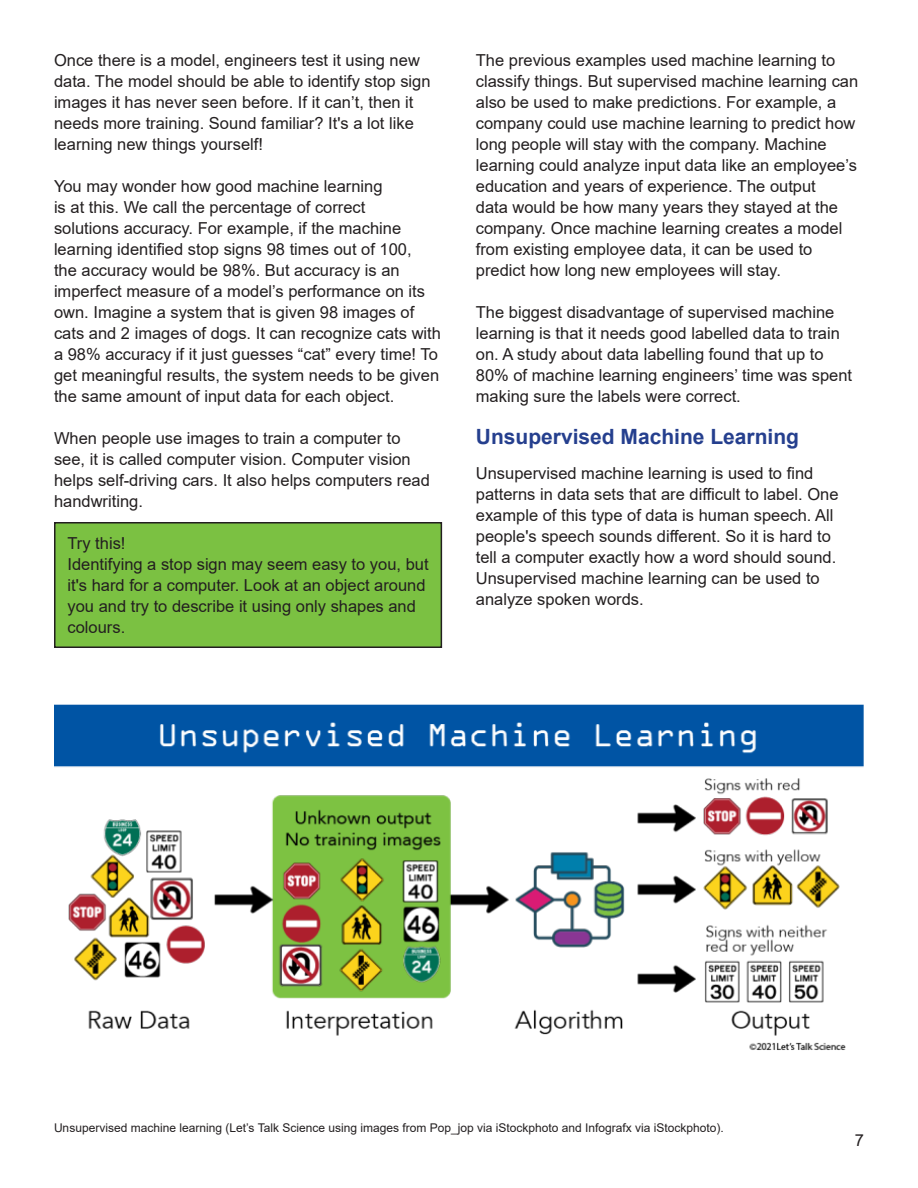
<style>
.page{position:relative;width:918px;height:1188px;background:#fff}
.page>*{position:absolute;margin:0;border:0;box-sizing:border-box;transform-origin:0 0}
.t1{font:700 21px "Arial";color:#253f8e}
.Body_text{font:16.5px/21px "Arial";color:#231f20}
.did_you_know{font:16.5px/21px "Arial";color:#231f20}
.t2{font:12px "Arial";color:#231f20}
</style>
<div class="page">
<div style="left:55px;top:523px;width:386px;height:124px;background:#7bc142"></div>
<div style="left:54px;top:522px;width:388px;height:126px;border:2px solid #231f20"></div>
<img style="left:54px;top:704px;width:810px;height:346px">
<p class="Body_text" style="left:54px;top:50px;width:378px">Once there is a model, engineers test it using new data. The model should be able to identify stop sign images it has never seen before. If it can’t, then it needs more training. Sound familiar? It's a lot like learning new things yourself!</p>
<p class="Body_text" style="left:54px;top:176px;width:389px">You may wonder how good machine learning<br>is at this. We call the percentage of correct<br>solutions accuracy. For example, if the machine learning identified stop signs 98 times out of 100,<br>the accuracy would be 98%. But accuracy is an imperfect measure of a model’s performance on its own. Imagine a system that is given 98 images of cats and 2 images of dogs. It can recognize cats with a 98% accuracy if it just guesses “cat” every time! To get meaningful results, the system needs to be given the same amount of input data for each object.</p>
<p class="Body_text" style="left:54px;top:428px;width:377px">When people use images to train a computer to see, it is called computer vision. Computer vision helps self-driving cars. It also helps computers read handwriting.</p>
<p class="did_you_know" style="left:68px;top:533px;width:60px">Try this!</p>
<p class="did_you_know" style="left:68px;top:554px;width:363px">Identifying a stop sign may seem easy to you, but it's hard for a computer. Look at an object around you and try to describe it using only shapes and colours.</p>
<p class="Body_text" style="left:476px;top:50px;width:384px">The previous examples used machine learning to classify things. But supervised machine learning can also be used to make predictions. For example, a company could use machine learning to predict how long people will stay with the company. Machine learning could analyze input data like an employee’s education and years of experience. The output<br>data would be how many years they stayed at the company. Once machine learning creates a model from existing employee data, it can be used to predict how long new employees will stay.</p>
<p class="Body_text" style="left:476px;top:302px;width:378px">The biggest disadvantage of supervised machine learning is that it needs good labelled data to train on. A study about data labelling found that up to 80% of machine learning engineers’ time was spent making sure the labels were correct.</p>
<h4 class="t1" style="left:476px;top:422px;width:325px">Unsupervised Machine Learning</h4>
<p class="Body_text" style="left:476px;top:462px;width:364px">Unsupervised machine learning is used to find patterns in data sets that are difficult to label. One example of this type of data is human speech. All people's speech sounds different. So it is hard to tell a computer exactly how a word should sound.<br>Unsupervised machine learning can be used to analyze spoken words.</p>
<p class="t2" style="left:54px;top:1120px;width:671px">Unsupervised machine learning (Let’s Talk Science using images from Pop_jop via iStockphoto and Infografx via iStockphoto).</p>
<p class="Body_text" style="left:855px;top:1130px;width:11px">7</p>
</div>
